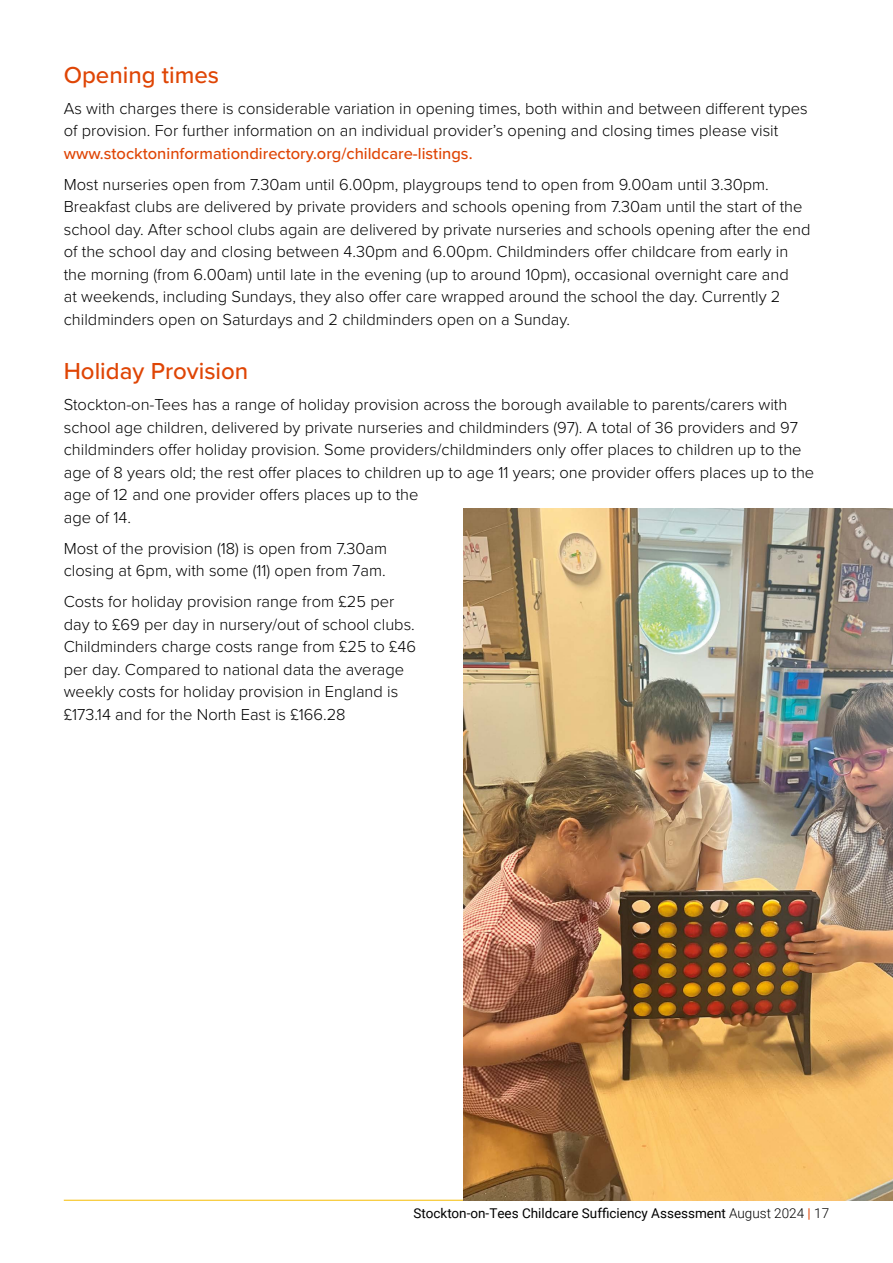
<style>
.page{position:relative;width:893px;height:1263px;background:#fff}
.page>*{position:absolute;margin:0;border:0;box-sizing:border-box;transform-origin:0 0}
.t1{font:500 24px "Proxima Nova";color:#df4505}
.t2{font:300 16.5px/22.5px "Proxima Nova";color:#000}
.t3{font:500 16.5px "Proxima Nova";color:#df4505}
.t4{font:13.5px "Roboto";color:#000}
.s1{font-weight:300}
.s2{color:#df4505}
</style>
<div class="page">
<hr style="left:64px;top:1200px;width:765px;height:1px;background:#f6bd00">
<img style="left:463px;top:508px;width:430px;height:692px">
<h1 class="t1" style="left:64px;top:57px;width:157px">Opening times</h1>
<p class="t2" style="left:64px;top:96px;width:745px">As with charges there is considerable variation in opening times, both within and between different types of provision. For further information on an individual provider’s opening and closing times please visit</p>
<p class="t3" style="left:64px;top:141px;width:410px">www.stocktoninformationdirectory.org/childcare-listings.</p>
<p class="t2" style="left:64px;top:172px;width:748px">Most nurseries open from 7.30am until 6.00pm, playgroups tend to open from 9.00am until 3.30pm.<br>Breakfast clubs are delivered by private providers and schools opening from 7.30am until the start of the school day. After school clubs again are delivered by private nurseries and schools opening after the end of the school day and closing between 4.30pm and 6.00pm. Childminders offer childcare from early in the morning (from 6.00am) until late in the evening (up to around 10pm), occasional overnight care and<br>at weekends, including Sundays, they also offer care wrapped around the school the day. Currently 2 childminders open on Saturdays and 2 childminders open on a Sunday.</p>
<h1 class="t1" style="left:64px;top:353px;width:186px">Holiday Provision</h1>
<p class="t2" style="left:64px;top:392px;width:752px">Stockton-on-Tees has a range of holiday provision across the borough available to parents/carers with school age children, delivered by private nurseries and childminders (97). A total of 36 providers and 97 childminders offer holiday provision. Some providers/childminders only offer places to children up to the age of 8 years old; the rest offer places to children up to age 11 years; one provider offers places up to the age of 12 and one provider offers places up to the<br>age of 14.</p>
<p class="t2" style="left:64px;top:536px;width:325px">Most of the provision (18) is open from 7.30am closing at 6pm, with some (11) open from 7am.</p>
<p class="t2" style="left:64px;top:589px;width:354px">Costs for holiday provision range from £25 per day to £69 per day in nursery/out of school clubs.<br>Childminders charge costs range from £25 to £46 per day. Compared to national data the average weekly costs for holiday provision in England is £173.14 and for the North East is £166.28</p>
<p class="t4" style="left:413px;top:1203px;width:417px">Stockton-on-Tees Childcare Sufficiency Assessment <span class="s1">August 2024</span> <span class="s2">|</span> <span class="s1">17</span></p>
</div>
